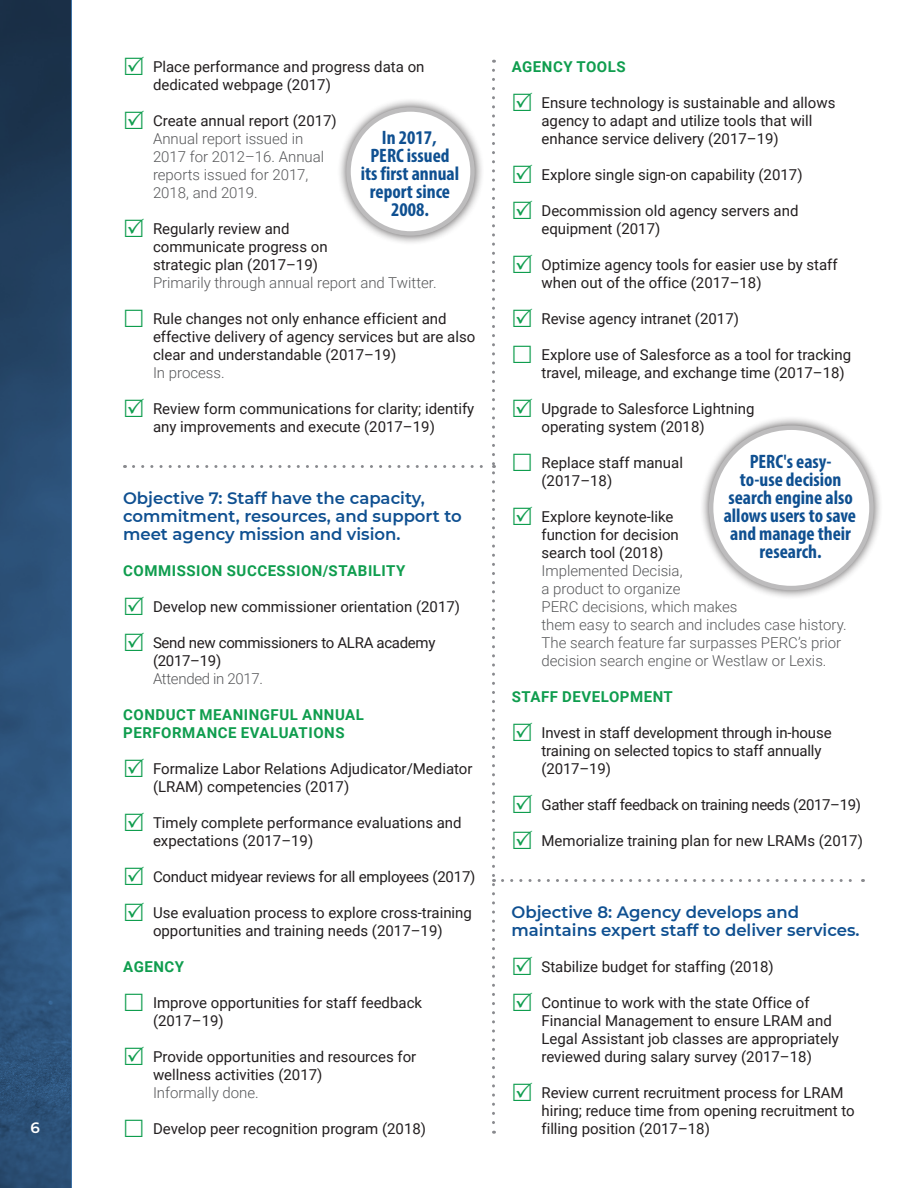
<style>
.page{position:relative;width:918px;height:1188px;background:#fff}
.page>*{position:absolute;margin:0;border:0;box-sizing:border-box;transform-origin:0 0}
.Body{font:700 condensed 19.5px/18px "Myriad Pro";color:#0f5091;text-align:center}
.Strategic_Plan_Objec{font:600 16.5px/18px "Montserrat";color:#0f5091}
.t1{font:15px/18px "Roboto";color:#231f20}
.Body__no_space_befor{font:300 15px/18px "Roboto";color:#57585a}
.Strategic_Plan_Initi{font:700 15px/18px "Roboto";letter-spacing:.035em;color:#0f9d4e}
.t2{font:15px "Roboto";letter-spacing:-.025em;color:#231f20}
.t3{font:15px/18px "Roboto";letter-spacing:-.02em;color:#231f20}
.Body__no_space_befor-2{font:300 15px "Roboto";letter-spacing:-.02em;color:#57585a}
.Page_Numbers{font:600 15px "Montserrat";color:#fff}
</style>
<div class="page">
<svg style="left:0;top:0;width:72px;height:1188px"></svg>
<svg style="left:502px;top:879px;width:361px;height:3px"></svg>
<div style="left:700px;top:416px;width:183px;height:184px;background:#231f20;opacity:.75"></div>
<div style="left:711px;top:428px;width:160px;height:160px;background:#fff;border-radius:50%"></div>
<div style="left:709px;top:425px;width:165px;height:165px;border:4px solid #bdbcbd;border-radius:50%"></div>
<svg style="left:124px;top:59px;width:371px;height:1075px"></svg>
<p class="Page_Numbers" style="left:31px;top:1117px;width:11px">6</p>
<p class="t1" style="left:153px;top:57px;width:273px">Place performance and progress data on dedicated webpage (2017)</p>
<p class="t1" style="left:153px;top:111px;width:185px">Create annual report (2017)</p>
<p class="Body__no_space_befor" style="left:153px;top:129px;width:173px">Annual report issued in<br>2017 for 2012–16. Annual reports issued for 2017,<br>2018, and 2019.</p>
<p class="t1" style="left:153px;top:219px;width:176px">Regularly review and communicate progress on strategic plan (2017–19)</p>
<p class="Body__no_space_befor" style="left:153px;top:273px;width:285px">Primarily through annual report and Twitter.</p>
<p class="t1" style="left:153px;top:309px;width:324px">Rule changes not only enhance efficient and effective delivery of agency services but are also clear and understandable (2017–19)</p>
<p class="Body__no_space_befor" style="left:153px;top:363px;width:73px">In process.</p>
<p class="t1" style="left:153px;top:399px;width:323px">Review form communications for clarity; identify any improvements and execute (2017–19)</p>
<p class="Body" style="left:361px;top:128px;width:100px">In 2017,<br>PERC issued its first annual report since<br>2008.</p>
<p class="Strategic_Plan_Objec" style="left:123px;top:488px;width:340px">Objective 7: Staff have the capacity, commitment, resources, and support to meet agency mission and vision.</p>
<p class="Strategic_Plan_Initi" style="left:123px;top:561px;width:284px">COMMISSION SUCCESSION/STABILITY</p>
<p class="t1" style="left:153px;top:597px;width:309px">Develop new commissioner orientation (2017)</p>
<p class="t3" style="left:153px;top:633px;width:284px">Send new commissioners to ALRA academy (2017–19)</p>
<p class="Body__no_space_befor-2" style="left:153px;top:668px;width:112px">Attended in 2017.</p>
<p class="Strategic_Plan_Initi" style="left:123px;top:705px;width:242px">CONDUCT MEANINGFUL ANNUAL<br>PERFORMANCE EVALUATIONS</p>
<p class="t1" style="left:153px;top:759px;width:321px">Formalize Labor Relations Adjudicator/Mediator (LRAM) competencies (2017)</p>
<p class="t1" style="left:153px;top:813px;width:310px">Timely complete performance evaluations and expectations (2017–19)</p>
<p class="t1" style="left:153px;top:867px;width:324px">Conduct midyear reviews for all employees (2017)</p>
<p class="t1" style="left:153px;top:903px;width:320px">Use evaluation process to explore cross-training opportunities and training needs (2017–19)</p>
<p class="Strategic_Plan_Initi" style="left:123px;top:957px;width:62px">AGENCY</p>
<p class="t1" style="left:153px;top:993px;width:271px">Improve opportunities for staff feedback (2017–19)</p>
<p class="t1" style="left:153px;top:1047px;width:265px">Provide opportunities and resources for wellness activities (2017)</p>
<p class="Body__no_space_befor" style="left:153px;top:1083px;width:107px">Informally done.</p>
<p class="t1" style="left:153px;top:1119px;width:275px">Develop peer recognition program (2018)</p>
<p class="Strategic_Plan_Initi" style="left:512px;top:57px;width:115px">AGENCY TOOLS</p>
<p class="t1" style="left:542px;top:93px;width:295px">Ensure technology is sustainable and allows agency to adapt and utilize tools that will enhance service delivery (2017–19)</p>
<p class="t1" style="left:542px;top:165px;width:263px">Explore single sign-on capability (2017)</p>
<p class="t1" style="left:542px;top:201px;width:259px">Decommission old agency servers and equipment (2017)</p>
<p class="t1" style="left:542px;top:255px;width:298px">Optimize agency tools for easier use by staff when out of the office (2017–18)</p>
<p class="t1" style="left:542px;top:309px;width:199px">Revise agency intranet (2017)</p>
<p class="t1" style="left:542px;top:345px;width:311px">Explore use of Salesforce as a tool for tracking travel, mileage, and exchange time (2017–18)</p>
<p class="t1" style="left:542px;top:399px;width:215px">Upgrade to Salesforce Lightning operating system (2018)</p>
<p class="t1" style="left:542px;top:453px;width:143px">Replace staff manual (2017–18)</p>
<p class="t1" style="left:542px;top:507px;width:139px">Explore keynote-like function for decision search tool (2018)</p>
<p class="Body__no_space_befor" style="left:542px;top:561px;width:307px">Implemented Decisia,<br>a product to organize<br>PERC decisions, which makes<br>them easy to search and includes case history.<br>The search feature far surpasses PERC’s prior decision search engine or Westlaw or Lexis.</p>
<p class="Strategic_Plan_Initi" style="left:512px;top:687px;width:163px">STAFF DEVELOPMENT</p>
<p class="t1" style="left:542px;top:723px;width:292px">Invest in staff development through in-house training on selected topics to staff annually (2017–19)</p>
<p class="t2" style="left:542px;top:794px;width:321px">Gather staff feedback on training needs (2017–19)</p>
<p class="t1" style="left:542px;top:831px;width:323px">Memorialize training plan for new LRAMs (2017)</p>
<p class="Body" style="left:724px;top:452px;width:134px">PERC's easy-<br>to-use decision search engine also allows users to save and manage their research.</p>
<p class="Strategic_Plan_Objec" style="left:512px;top:902px;width:350px">Objective 8: Agency develops and maintains expert staff to deliver services.</p>
<p class="t1" style="left:542px;top:957px;width:234px">Stabilize budget for staffing (2018)</p>
<p class="t1" style="left:542px;top:993px;width:299px">Continue to work with the state Office of Financial Management to ensure LRAM and Legal Assistant job classes are appropriately reviewed during salary survey (2017–18)</p>
<p class="t1" style="left:542px;top:1083px;width:315px">Review current recruitment process for LRAM hiring; reduce time from opening recruitment to filling position (2017–18)</p>
</div>
